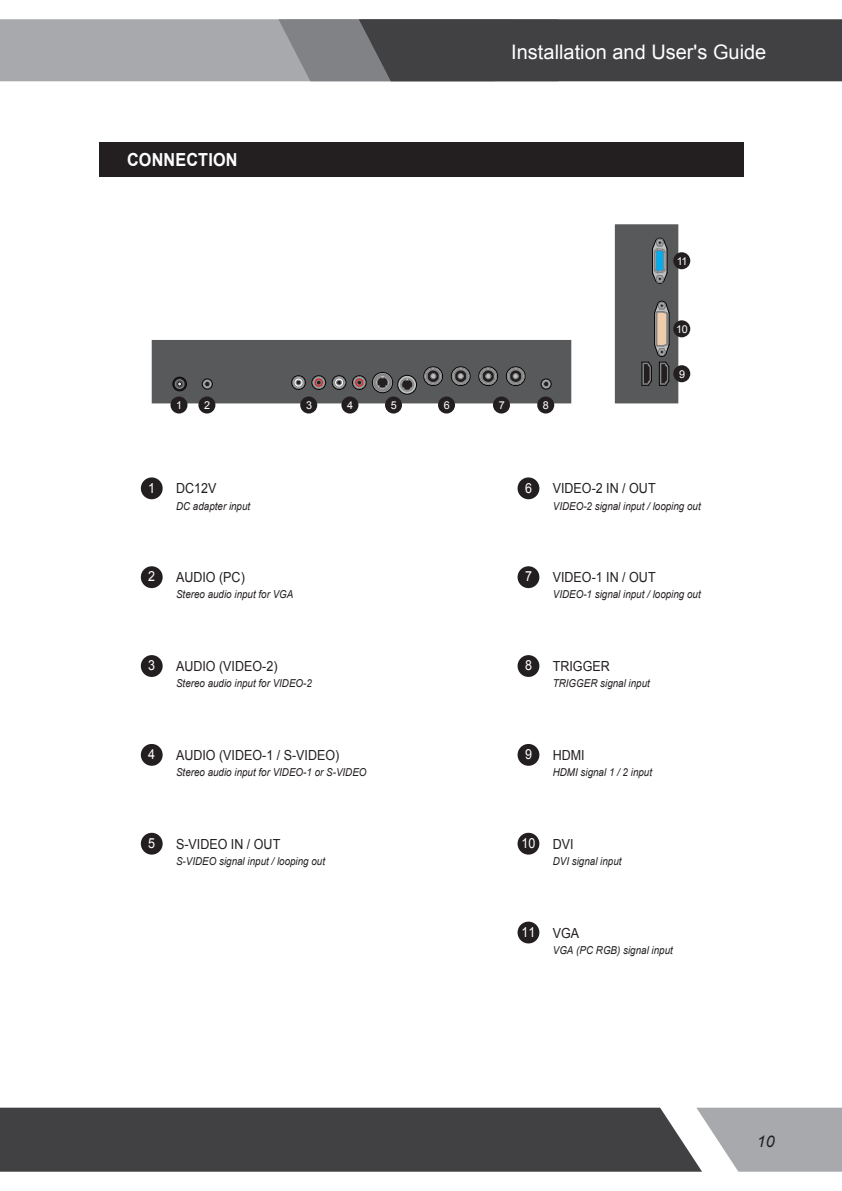
<style>
.page{position:relative;width:842px;height:1191px;background:#fff}
.page>*{position:absolute;margin:0;border:0;box-sizing:border-box;transform-origin:0 0}
.t1{font:20px "Arial";color:#fff}
.t2{font:700 18px "Arial";letter-spacing:.01em;color:#fff;scale:.9 1}
.t3{font:italic 16px "Arial";color:#231f20}
.t4{font:13.8px "Arial";color:#231f20;scale:.9 1}
.t5{font:13.8px "Arial";color:#fff;scale:.9 1}
.t6{font:italic 11px "Arial";color:#231f20;scale:.9 1}
.t7{font:10.8px "Arial";color:#fff}
</style>
<div class="page">
<div style="left:0;top:1107px;width:696px;height:64px;background:#414042"></div>
<svg style="left:696px;top:1107px;width:146px;height:64px;background:#b4b5b8"></svg>
<svg style="left:0;top:19px;width:842px;height:62px;background:#6b6b6d"></svg>
<div style="left:99px;top:142px;width:644px;height:34px;background:#231f20"></div>
<div style="left:141px;top:477px;width:22px;height:22px;background:#231f20;border-radius:50%"></div>
<div style="left:517px;top:477px;width:22px;height:22px;background:#231f20;border-radius:50%"></div>
<div style="left:141px;top:566px;width:22px;height:22px;background:#231f20;border-radius:50%"></div>
<div style="left:517px;top:566px;width:22px;height:22px;background:#231f20;border-radius:50%"></div>
<div style="left:141px;top:655px;width:22px;height:22px;background:#231f20;border-radius:50%"></div>
<div style="left:517px;top:655px;width:22px;height:22px;background:#231f20;border-radius:50%"></div>
<div style="left:141px;top:744px;width:22px;height:22px;background:#231f20;border-radius:50%"></div>
<div style="left:517px;top:744px;width:22px;height:22px;background:#231f20;border-radius:50%"></div>
<div style="left:141px;top:832px;width:22px;height:22px;background:#231f20;border-radius:50%"></div>
<div style="left:517px;top:832px;width:22px;height:22px;background:#231f20;border-radius:50%"></div>
<div style="left:517px;top:921px;width:22px;height:22px;background:#231f20;border-radius:50%"></div>
<svg style="left:615px;top:224px;width:63px;height:179px;background:#5c5e5f"></svg>
<div style="left:673px;top:365px;width:17px;height:17px;background:#231f20;border-radius:50%"></div>
<div style="left:673px;top:320px;width:17px;height:17px;background:#231f20;border-radius:50%"></div>
<div style="left:673px;top:252px;width:17px;height:17px;background:#231f20;border-radius:50%"></div>
<svg style="left:152px;top:340px;width:419px;height:63px;background:#59595b"></svg>
<div style="left:170px;top:396px;width:17px;height:17px;background:#231f20;border-radius:50%"></div>
<div style="left:198px;top:396px;width:17px;height:17px;background:#231f20;border-radius:50%"></div>
<div style="left:300px;top:396px;width:17px;height:17px;background:#231f20;border-radius:50%"></div>
<div style="left:341px;top:396px;width:17px;height:17px;background:#231f20;border-radius:50%"></div>
<div style="left:385px;top:396px;width:17px;height:17px;background:#231f20;border-radius:50%"></div>
<div style="left:438px;top:396px;width:17px;height:17px;background:#231f20;border-radius:50%"></div>
<div style="left:493px;top:396px;width:17px;height:17px;background:#231f20;border-radius:50%"></div>
<div style="left:537px;top:396px;width:17px;height:17px;background:#231f20;border-radius:50%"></div>
<h2 class="t2" style="left:127px;top:148px;width:124px">CONNECTION</h2>
<h1 class="t1" style="left:511px;top:39px;width:257px">Installation and User's Guide</h1>
<p class="t7" style="left:677px;top:254px;width:12px">11</p>
<p class="t7" style="left:676px;top:322px;width:13px">10</p>
<p class="t7" style="left:679px;top:367px;width:8px">9</p>
<p class="t7" style="left:176px;top:398px;width:8px">1</p>
<p class="t7" style="left:204px;top:398px;width:8px">2</p>
<p class="t7" style="left:306px;top:398px;width:8px">3</p>
<p class="t7" style="left:347px;top:398px;width:8px">4</p>
<p class="t7" style="left:391px;top:398px;width:8px">5</p>
<p class="t7" style="left:444px;top:398px;width:8px">6</p>
<p class="t7" style="left:499px;top:398px;width:8px">7</p>
<p class="t7" style="left:543px;top:398px;width:8px">8</p>
<p class="t5" style="left:525px;top:479px;width:9px">6</p>
<p class="t5" style="left:148px;top:479px;width:9px">1</p>
<p class="t4" style="left:176px;top:479px;width:46px">DC12V</p>
<p class="t4" style="left:553px;top:479px;width:116px">VIDEO-2 IN / OUT</p>
<p class="t6" style="left:176px;top:498px;width:84px">DC adapter input</p>
<p class="t6" style="left:553px;top:498px;width:166px">VIDEO-2 signal input / looping out</p>
<p class="t5" style="left:148px;top:567px;width:9px">2</p>
<p class="t4" style="left:176px;top:568px;width:78px">AUDIO (PC)</p>
<p class="t4" style="left:553px;top:568px;width:116px">VIDEO-1 IN / OUT</p>
<p class="t6" style="left:176px;top:587px;width:132px">Stereo audio input for VGA</p>
<p class="t6" style="left:553px;top:587px;width:166px">VIDEO-1 signal input / looping out</p>
<p class="t5" style="left:525px;top:567px;width:9px">7</p>
<p class="t5" style="left:148px;top:656px;width:9px">3</p>
<p class="t4" style="left:553px;top:657px;width:65px">TRIGGER</p>
<p class="t6" style="left:553px;top:676px;width:109px">TRIGGER signal input</p>
<p class="t4" style="left:176px;top:657px;width:114px">AUDIO (VIDEO-2)</p>
<p class="t5" style="left:525px;top:656px;width:9px">8</p>
<p class="t6" style="left:176px;top:676px;width:153px">Stereo audio input for VIDEO-2</p>
<p class="t4" style="left:176px;top:746px;width:183px">AUDIO (VIDEO-1 / S-VIDEO)</p>
<p class="t5" style="left:525px;top:745px;width:9px">9</p>
<p class="t5" style="left:148px;top:745px;width:9px">4</p>
<p class="t4" style="left:553px;top:746px;width:37px">HDMI</p>
<p class="t6" style="left:176px;top:765px;width:213px">Stereo audio input for VIDEO-1 or S-VIDEO</p>
<p class="t6" style="left:553px;top:765px;width:112px">HDMI signal 1 / 2 input</p>
<p class="t4" style="left:176px;top:835px;width:117px">S-VIDEO IN / OUT</p>
<p class="t5" style="left:521px;top:834px;width:17px">10</p>
<p class="t5" style="left:148px;top:834px;width:9px">5</p>
<p class="t4" style="left:553px;top:835px;width:25px">DVI</p>
<p class="t6" style="left:176px;top:854px;width:167px">S-VIDEO signal input / looping out</p>
<p class="t6" style="left:553px;top:854px;width:78px">DVI signal input</p>
<p class="t5" style="left:521px;top:923px;width:17px">11</p>
<p class="t4" style="left:553px;top:923px;width:31px">VGA</p>
<p class="t6" style="left:553px;top:943px;width:135px">VGA (PC RGB) signal input</p>
<h3 class="t3" style="left:757px;top:1131px;width:19px">10</h3>
</div>
